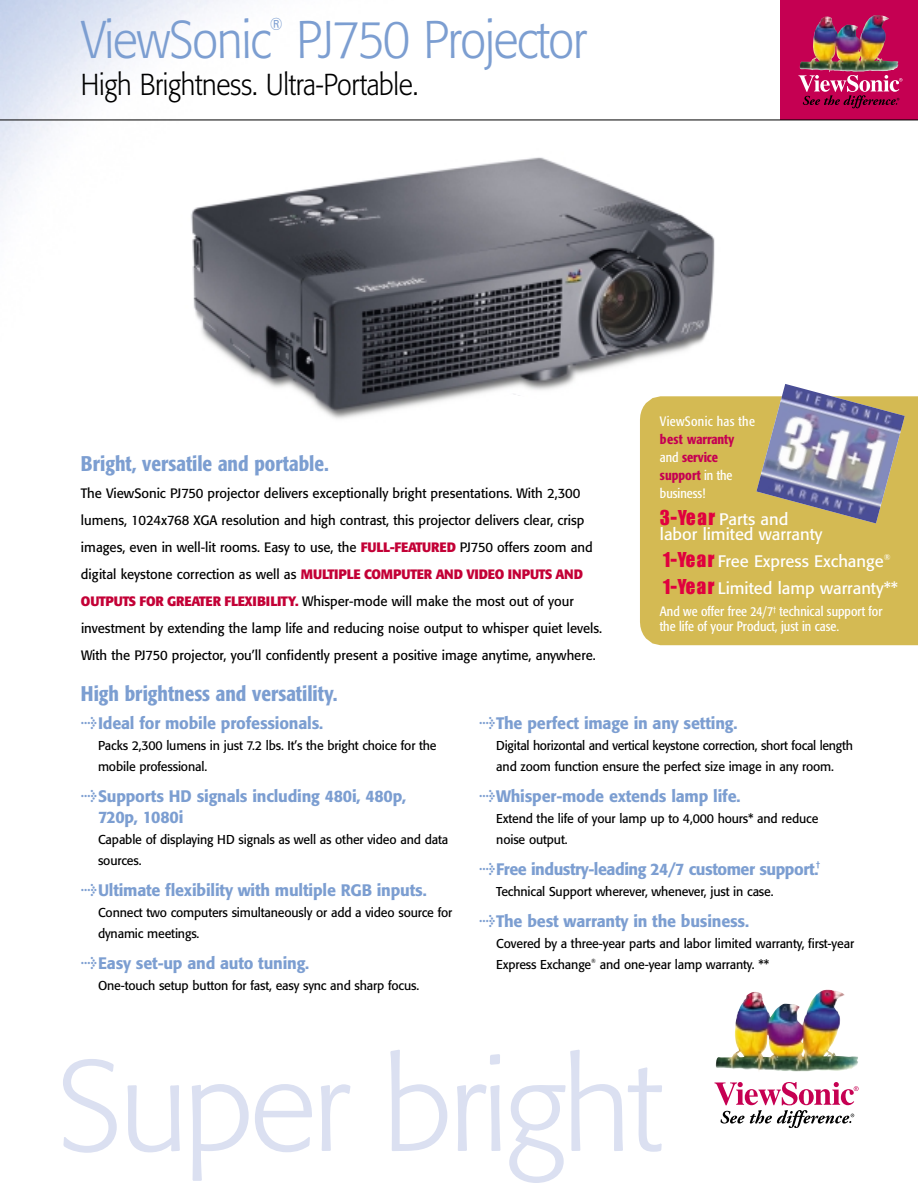
<style>
.page{position:relative;width:918px;height:1188px;background:#fff}
.page>*{position:absolute;margin:0;border:0;box-sizing:border-box;transform-origin:0 0}
.t1{font:300 127.5px "Formata";letter-spacing:-.03em;color:#dbe0f1}
.t2{font:300 52.5px "Formata";letter-spacing:-.025em;color:#7c9ed1;scale:.9 1}
.t3{font:300 30px "Formata";letter-spacing:-.01em;color:#000;scale:.9 1}
.t4{font:500 condensed 21px "Formata";color:#7c9ed1}
.t5{font:300 17.25px "Formata";color:#7c9ed1;scale:.9 1}
.t6{font:500 16.5px/21px "Formata";letter-spacing:-.01em;color:#7c9ed1}
.t7{font:16.5px/15px "Formata";color:#fff}
.t8{font:500 16.5px "Formata";letter-spacing:-.03em;color:#7c9ed1}
.t9{font:13.5px/27px "Formata";color:#000}
.t10{font:condensed 13.5px/15px "Formata";color:#fff}
.t11{font:500 condensed 13.5px/18px "Formata";letter-spacing:-.005em;color:#c50052}
.t12{font:condensed 13.5px "Formata";letter-spacing:.025em;color:#fff}
.t13{font:12.75px/21px "Formata";letter-spacing:-.01em;color:#000}
.t14{font:500 7.5px "Formata";color:#7c9ed1}
.t15{font:6px "Formata";color:#000}
.s1{font-weight:700;color:#c30036}
.s2{font-weight:400;color:#fff}
.s3{font-family:"Impact";font-size:21px;color:#e0003e}
.s4{font-family:"Meta Plus";font-weight:700;font-size:13.5px}
</style>
<div class="page">
<img style="left:0;top:0;width:491px;height:210px">
<img style="left:180px;top:147px;width:535px;height:272px">
<div style="left:781px;top:0;width:137px;height:120px;background:#c50052"></div>
<hr style="left:0;top:120px;width:918px;height:1px;background:#000">
<div style="left:640px;top:396px;width:278px;height:249px;background:#d4ba53"></div>
<img style="left:756px;top:384px;width:149px;height:139px">
<img style="left:800px;top:15px;width:98px;height:57px">
<svg style="left:798px;top:75px;width:105px;height:33px"></svg>
<img style="left:716px;top:990px;width:142px;height:82px">
<svg style="left:714px;top:1082px;width:145px;height:45px"></svg>
<h2 class="t2" style="left:81px;top:16px;width:213px">ViewSonic</h2>
<h3 class="t5" style="left:270px;top:17px;width:16px">®</h3>
<h2 class="t2" style="left:297px;top:16px;width:324px">PJ750 Projector</h2>
<h3 class="t3" style="left:81px;top:71px;width:376px">High Brightness. Ultra-Portable.</h3>
<h3 class="t4" style="left:81px;top:455px;width:249px">Bright, versatile and portable.</h3>
<p class="t9" style="left:81px;top:481px;width:523px">The ViewSonic PJ750 projector delivers exceptionally bright presentations. With 2,300 lumens, 1024x768 XGA resolution and high contrast, this projector delivers clear, crisp images, even in well-lit rooms. Easy to use, the <span class="s1">FULL-FEATURED</span> PJ750 offers zoom and digital keystone correction as well as <span class="s1">MULTIPLE COMPUTER AND VIDEO INPUTS AND OUTPUTS FOR GREATER FLEXIBILITY.</span> Whisper-mode will make the most out of your investment by extending the lamp life and reducing noise output to whisper quiet levels.<br>With the PJ750 projector, you’ll confidently present a positive image anytime, anywhere.</p>
<h3 class="t4" style="left:81px;top:685px;width:258px">High brightness and versatility.</h3>
<p class="t12" style="left:660px;top:415px;width:97px">ViewSonic has the</p>
<p class="t11" style="left:660px;top:431px;width:76px">best warranty <span class="s2">and</span> service support <span class="s2">in the business!</span></p>
<p class="t7" style="left:660px;top:513px;width:164px"><span class="s3">3-Year</span> Parts and labor limited warranty</p>
<p class="t7" style="left:663px;top:549px;width:237px;line-height:27px"><span class="s3">1-Year</span> Free Express Exchange<sup>®<br></sup><span class="s3">1-Year</span> Limited lamp warranty**</p>
<p class="t10" style="left:660px;top:605px;width:224px">And we offer free 24/7<sup>†</sup> technical support for the life of your Product, just in case.</p>
<p class="t6" style="left:81px;top:714px;width:244px"><span class="s4">&gt;</span>Ideal for mobile professionals.</p>
<p class="t13" style="left:98px;top:736px;width:340px">Packs 2,300 lumens in just 7.2 lbs. It’s the bright choice for the mobile professional.</p>
<p class="t6" style="left:98px;top:787px;width:310px;text-indent:-17px"><span class="s4">&gt;</span>Supports HD signals including 480i, 480p,<br>720p, 1080i</p>
<p class="t13" style="left:98px;top:830px;width:352px">Capable of displaying HD signals as well as other video and data sources.</p>
<p class="t6" style="left:81px;top:881px;width:347px"><span class="s4">&gt;</span>Ultimate flexibility with multiple RGB inputs.</p>
<p class="t13" style="left:98px;top:903px;width:356px">Connect two computers simultaneously or add a video source for dynamic meetings.</p>
<p class="t6" style="left:81px;top:954px;width:230px"><span class="s4">&gt;</span>Easy set-up and auto tuning.</p>
<p class="t13" style="left:98px;top:976px;width:323px">One-touch setup button for fast, easy sync and sharp focus.</p>
<p class="t6" style="left:479px;top:714px;width:260px"><span class="s4">&gt;</span>The perfect image in any setting.</p>
<p class="t13" style="left:496px;top:736px;width:358px">Digital horizontal and vertical keystone correction, short focal length and zoom function ensure the perfect size image in any room.</p>
<p class="t6" style="left:479px;top:787px;width:263px"><span class="s4">&gt;</span>Whisper-mode extends lamp life.</p>
<p class="t13" style="left:496px;top:809px;width:324px">Extend the life of your lamp up to 4,000 hours* and reduce noise output.</p>
<p class="t8" style="left:479px;top:862px;width:341px"><span class="s4">&gt;</span>Free industry-leading 24/7 customer support.</p>
<p class="t14" style="left:816px;top:861px;width:5px">†</p>
<p class="t13" style="left:496px;top:882px;width:279px">Technical Support wherever, whenever, just in case.</p>
<p class="t6" style="left:479px;top:912px;width:271px"><span class="s4">&gt;</span>The best warranty in the business.</p>
<p class="t13" style="left:496px;top:934px;width:359px">Covered by a three-year parts and labor limited warranty, first-year<br>Express Exchange</p>
<p class="t15" style="left:591px;top:958px;width:6px">®</p>
<p class="t13" style="left:600px;top:955px;width:171px">and one-year lamp warranty. **</p>
<h1 class="t1" style="left:56px;top:1050px;width:607px">Super bright</h1>
</div>
